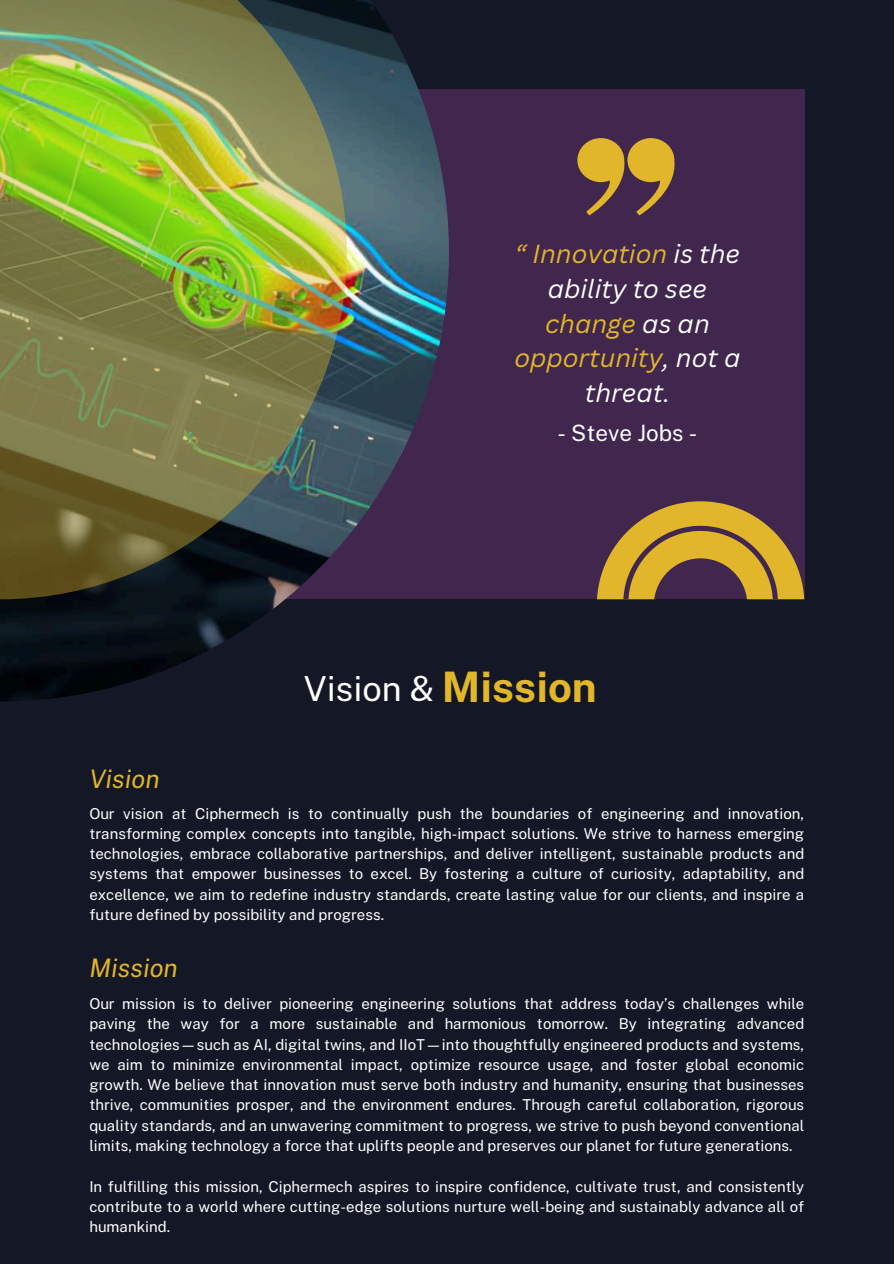
<style>
.page{position:relative;width:894px;height:1264px;background:#fff}
.page>*{position:absolute;margin:0;border:0;box-sizing:border-box;transform-origin:0 0}
.t1{font:34.5px "Public Sans";color:#fff}
.t2{font:italic 25.5px/34.8px "Canva Sans";color:#fff;text-align:center}
.t3{font:italic 25.5px "Public Sans";color:#e1b62a}
.t4{font:22.5px "Public Sans";color:#fff}
.t5{font:15px/20.2px "Public Sans";color:#fff;text-align:justify}
.s1{color:#e1b62a}
.s2{font-weight:700;font-size:42px;color:#e1b62a}
</style>
<div class="page">
<div style="left:0;top:0;width:893px;height:1263px;background:#131726"></div>
<div style="left:0;top:89px;width:804px;height:510px;background:#41264e"></div>
<img style="left:0;top:0;width:449px;height:701px">
<img style="left:0;top:0;width:346px;height:599px">
<svg style="left:577px;top:138px;width:98px;height:77px"></svg>
<svg style="left:597px;top:501px;width:207px;height:98px"></svg>
<h2 class="t2" style="left:514px;top:235px;width:228px"><span class="s1">“ Innovation</span> is the ability to see <span class="s1">change</span> as an <span class="s1">opportunity</span>, not a threat.</h2>
<h3 class="t4" style="left:557px;top:419px;width:141px">- Steve Jobs -</h3>
<h2 class="t3" style="left:89px;top:763px;width:72px">Vision</h2>
<h1 class="t1" style="left:304px;top:667px;width:294px">Vision &amp; <span class="s2">Mission</span></h1>
<p class="t5" style="left:89px;top:803px;width:716px">Our vision at Ciphermech is to continually push the boundaries of engineering and innovation, transforming complex concepts into tangible, high-impact solutions. We strive to harness emerging technologies, embrace collaborative partnerships, and deliver intelligent, sustainable products and systems that empower businesses to excel. By fostering a culture of curiosity, adaptability, and excellence, we aim to redefine industry standards, create lasting value for our clients, and inspire a future defined by possibility and progress.</p>
<h2 class="t3" style="left:89px;top:953px;width:90px">Mission</h2>
<p class="t5" style="left:89px;top:993px;width:716px">Our mission is to deliver pioneering engineering solutions that address today’s challenges while paving the way for a more sustainable and harmonious tomorrow. By integrating advanced technologies—such as AI, digital twins, and IIoT—into thoughtfully engineered products and systems, we aim to minimize environmental impact, optimize resource usage, and foster global economic growth. We believe that innovation must serve both industry and humanity, ensuring that businesses thrive, communities prosper, and the environment endures. Through careful collaboration, rigorous quality standards, and an unwavering commitment to progress, we strive to push beyond conventional limits, making technology a force that uplifts people and preserves our planet for future generations.</p>
<p class="t5" style="left:89px;top:1175px;width:716px">In fulfilling this mission, Ciphermech aspires to inspire confidence, cultivate trust, and consistently contribute to a world where cutting-edge solutions nurture well-being and sustainably advance all of humankind.</p>
</div>
